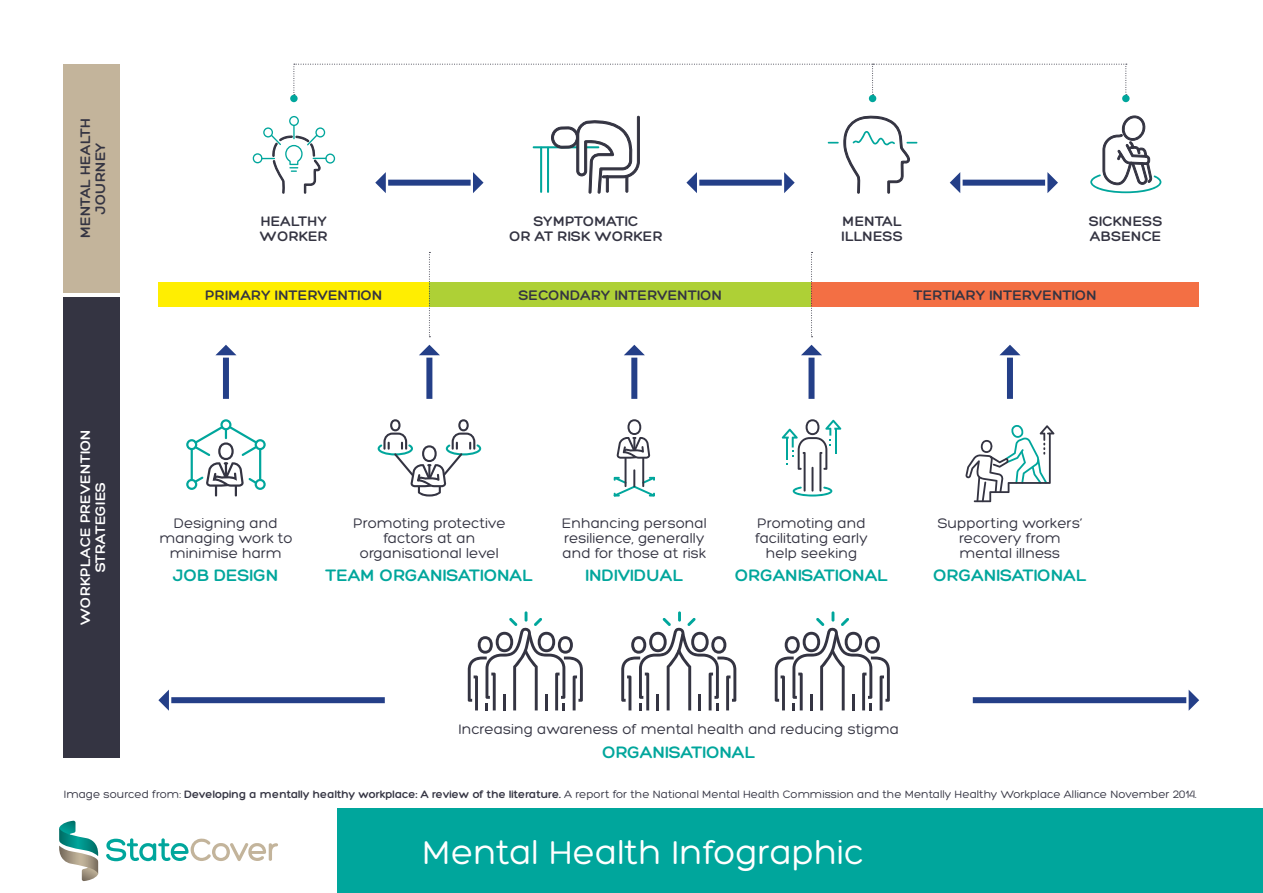
<style>
.page{position:relative;width:1263px;height:893px;background:#fff}
.page>*{position:absolute;margin:0;border:0;box-sizing:border-box;transform-origin:0 0}
.t1{font:300 36px "Hero";color:#fff}
.t2{font:300 18px "Hero";color:#00a69c}
.t3{font:300 15px/15px "Hero";color:#343442;text-align:center}
.t4{font:300 15px/15px "Hero";letter-spacing:.01em;color:#343442}
.t5{font:300 15px/15px "Hero";letter-spacing:.01em;color:#fff;text-align:center}
.t6{font:300 11.7px "Hero";color:#343442}
.s1{font-style:inherit}
</style>
<div class="page">
<div style="left:158px;top:282px;width:271px;height:25px;background:#ffee01"></div>
<div style="left:811px;top:282px;width:388px;height:25px;background:#f36f44"></div>
<svg style="left:252px;top:64px;width:909px;height:273px"></svg>
<svg style="left:59px;top:821px;width:39px;height:60px"></svg>
<svg style="left:106px;top:838px;width:172px;height:23px"></svg>
<svg style="left:186px;top:419px;width:80px;height:77px"></svg>
<div style="left:223px;top:358px;width:6px;height:41px;background:#243f88"></div>
<svg style="left:215px;top:345px;width:21px;height:10px"></svg>
<svg style="left:378px;top:419px;width:103px;height:77px"></svg>
<div style="left:426px;top:358px;width:6px;height:41px;background:#243f88"></div>
<svg style="left:419px;top:345px;width:21px;height:10px"></svg>
<hr style="left:642px;top:458px;width:2px;height:29px;background:#343442">
<hr style="left:624px;top:458px;width:2px;height:29px;background:#343442">
<svg style="left:617px;top:419px;width:33px;height:40px"></svg>
<svg style="left:613px;top:469px;width:42px;height:27px"></svg>
<div style="left:631px;top:358px;width:6px;height:41px;background:#243f88"></div>
<svg style="left:624px;top:345px;width:21px;height:10px"></svg>
<svg style="left:782px;top:419px;width:59px;height:77px"></svg>
<div style="left:808px;top:358px;width:6px;height:41px;background:#243f88"></div>
<svg style="left:801px;top:345px;width:21px;height:10px"></svg>
<svg style="left:965px;top:425px;width:89px;height:77px"></svg>
<div style="left:1007px;top:358px;width:6px;height:41px;background:#243f88"></div>
<svg style="left:1000px;top:345px;width:20px;height:10px"></svg>
<svg style="left:621px;top:611px;width:115px;height:99px"></svg>
<svg style="left:775px;top:611px;width:115px;height:99px"></svg>
<svg style="left:468px;top:611px;width:115px;height:99px"></svg>
<div style="left:171px;top:697px;width:214px;height:6px;background:#243f88"></div>
<svg style="left:158px;top:690px;width:11px;height:21px"></svg>
<div style="left:973px;top:697px;width:213px;height:6px;background:#243f88"></div>
<svg style="left:1189px;top:690px;width:10px;height:21px"></svg>
<div style="left:64px;top:64px;width:56px;height:228px;background:#c3b49b"></div>
<div style="left:64px;top:297px;width:56px;height:461px;background:#343442"></div>
<div style="left:337px;top:809px;width:926px;height:84px;background:#00a69c"></div>
<p class="t4" style="left:78px;top:238px;width:122px;text-align:center;rotate:-90deg">MENTAL HEALTH<br>JOURNEY</p>
<p class="t5" style="left:78px;top:625px;width:197px;rotate:-90deg">WORKPLACE PREVENTION<br>STRATEGIES</p>
<p class="t4" style="left:260px;top:214px;width:69px">HEALTHY<br>WORKER</p>
<p class="t4" style="left:509px;top:214px;width:154px;text-align:center">SYMPTOMATIC<br>OR AT RISK WORKER</p>
<p class="t4" style="left:1089px;top:214px;width:75px">SICKNESS<br>ABSENCE</p>
<p class="t4" style="left:841px;top:214px;width:63px">MENTAL<br>ILLNESS</p>
<p class="t4" style="left:205px;top:288px;width:179px">PRIMARY INTERVENTION</p>
<p class="t4" style="left:519px;top:288px;width:205px">SECONDARY INTERVENTION</p>
<p class="t4" style="left:914px;top:288px;width:185px">TERTIARY INTERVENTION</p>
<p class="t3" style="left:159px;top:516px;width:135px">Designing and managing work to minimise harm</p>
<p class="t2" style="left:173px;top:566px;width:107px">JOB DESIGN</p>
<p class="t3" style="left:353px;top:516px;width:154px">Promoting protective factors at an organisational level</p>
<p class="t2" style="left:326px;top:566px;width:208px">TEAM ORGANISATIONAL</p>
<p class="t3" style="left:562px;top:516px;width:146px;text-align:left">Enhancing personal resilience, generally and for those at risk</p>
<p class="t2" style="left:586px;top:566px;width:99px">INDIVIDUAL</p>
<p class="t3" style="left:755px;top:516px;width:114px">Promoting and facilitating early help seeking</p>
<p class="t2" style="left:735px;top:566px;width:154px">ORGANISATIONAL</p>
<p class="t3" style="left:938px;top:516px;width:146px">Supporting workers’ recovery from mental illness</p>
<p class="t2" style="left:933px;top:566px;width:154px">ORGANISATIONAL</p>
<p class="t3" style="left:459px;top:722px;width:442px">Increasing awareness of mental health and reducing stigma</p>
<p class="t2" style="left:602px;top:742px;width:154px">ORGANISATIONAL</p>
<p class="t6" style="left:64px;top:787px;width:1134px">Image sourced from: <span class="s1">Developing a mentally healthy workplace: A review of the literature.</span> A report for the National Mental Health Commission and the Mentally Healthy Workplace Alliance November 2014.</p>
<p class="t1" style="left:422px;top:831px;width:443px">Mental Health Infographic</p>
</div>
